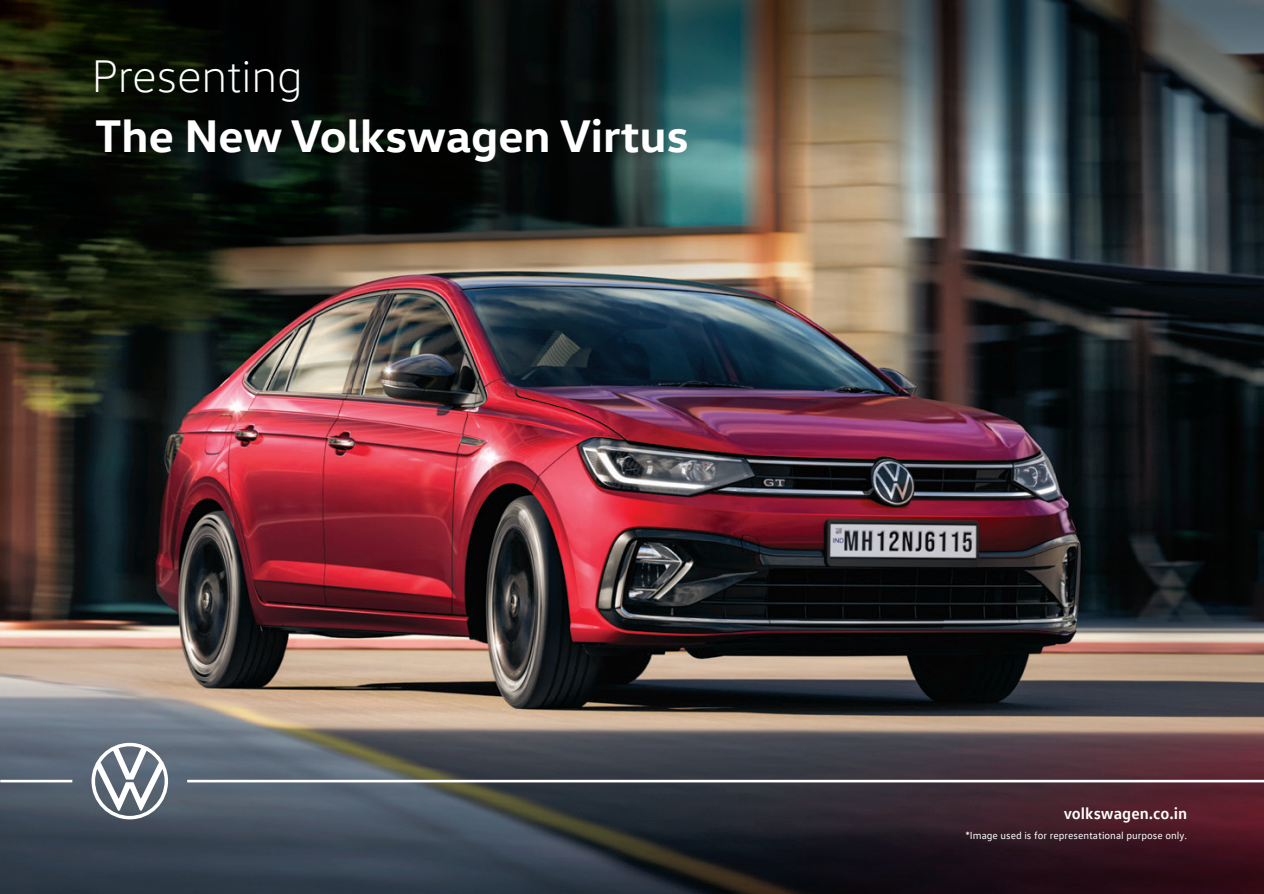
<style>
.page{position:relative;width:1264px;height:894px;background:#fff}
.page>*{position:absolute;margin:0;border:0;box-sizing:border-box;transform-origin:0 0}
.t1{font:700 46.5px "VW Head";color:#fff}
.t2{font:300 46.5px "VW Head";color:#fff}
.t3{font:700 16.5px "VW Text";color:#fff}
.t4{font:10.5px "VW Text";color:#fff}
</style>
<div class="page">
<img style="left:0;top:0;width:1263px;height:893px">
<hr style="left:187px;top:779px;width:1076px;height:3px;background:#fff">
<hr style="left:0;top:779px;width:72px;height:3px;background:#fff">
<svg style="left:91px;top:742px;width:77px;height:77px"></svg>
<h1 class="t2" style="left:91px;top:48px;width:213px">Presenting</h1>
<h1 class="t1" style="left:95px;top:105px;width:594px">The New Volkswagen Virtus</h1>
<h2 class="t3" style="left:1063px;top:802px;width:125px">volkswagen.co.in</h2>
<p class="t4" style="left:965px;top:828px;width:223px">*Image used is for representational purpose only.</p>
</div>
